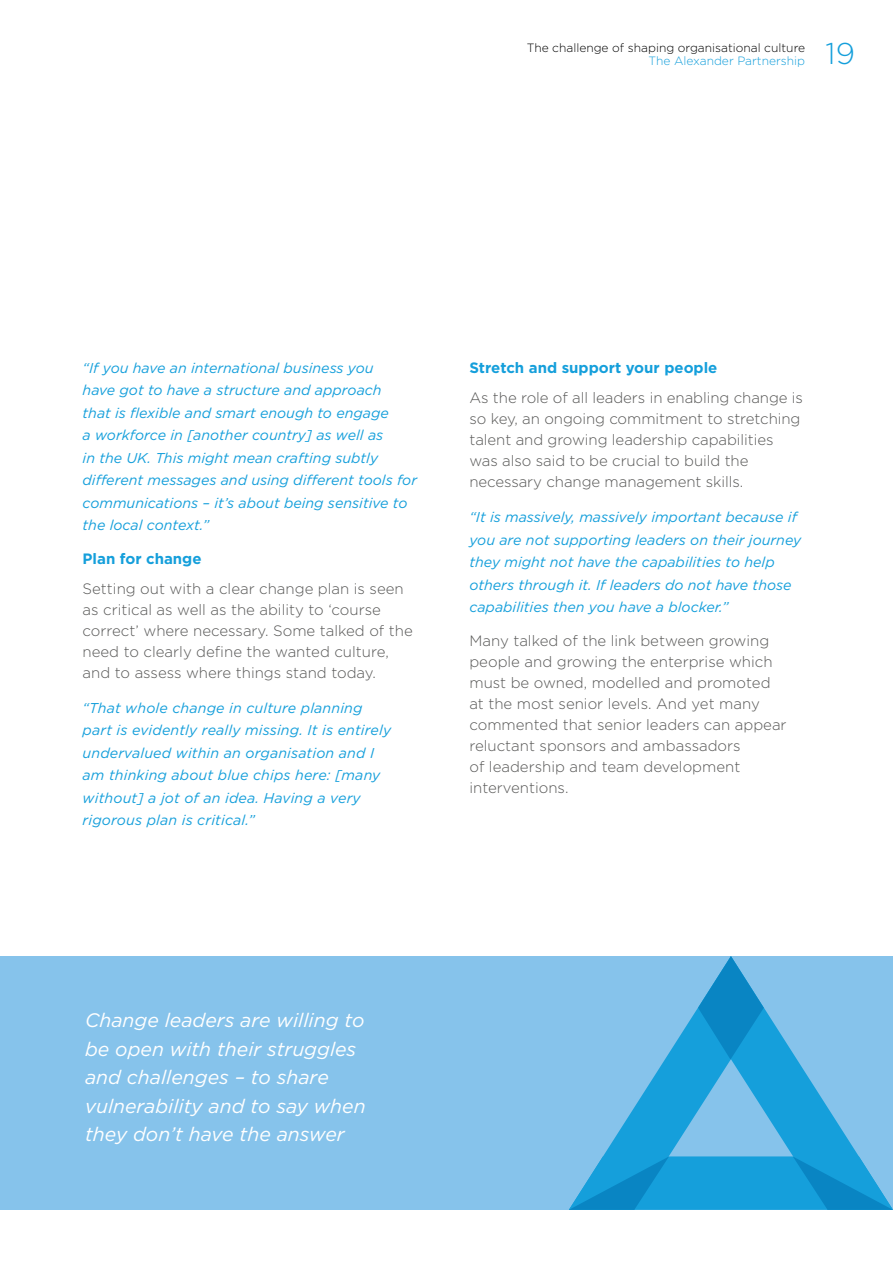
<style>
.page{position:relative;width:893px;height:1263px;background:#fff}
.page>*{position:absolute;margin:0;border:0;box-sizing:border-box;transform-origin:0 0}
.t1{font:300 30px "Gotham";color:#159fdb}
.t2{font:italic 19.5px/28.5px "Gotham";color:#fff}
.t3{font:300 15px/21px "Gotham";color:#575756}
.t4{font:700 15px "Gotham";color:#159fdb}
.t5{font:italic 14.25px/22.5px "Gotham";color:#159fdb}
.t6{font:300 12px "Gotham";color:#000}
.t7{font:300 12px "Gotham";color:#159fdb}
</style>
<div class="page">
<div style="left:0;top:956px;width:893px;height:254px;background:#86c3eb"></div>
<svg style="left:603px;top:1008px;width:95px;height:148px"></svg>
<svg style="left:698px;top:1008px;width:161px;height:148px"></svg>
<svg style="left:698px;top:956px;width:66px;height:103px"></svg>
<svg style="left:569px;top:1156px;width:324px;height:54px;background:#1e9dd7"></svg>
<p class="t6" style="left:527px;top:40px;width:280px">The challenge of shaping organisational culture</p>
<p class="t7" style="left:648px;top:54px;width:158px">The Alexander Partnership</p>
<h1 class="t1" style="left:826px;top:34px;width:31px">19</h1>
<p class="t5" style="left:83px;top:356px;width:336px">“If you have an international business you<br>have got to have a structure and approach<br>that is flexible and smart enough to engage<br>a workforce in [another country] as well as<br>in the UK. This might mean crafting subtly different messages and using different tools for communications – it’s about being sensitive to the local context.”</p>
<p class="t4" style="left:83px;top:549px;width:121px">Plan for change</p>
<p class="t3" style="left:83px;top:577px;width:332px">Setting out with a clear change plan is seen as critical as well as the ability to ‘course correct’ where necessary. Some talked of the need to clearly define the wanted culture, and to assess where things stand today.</p>
<p class="t5" style="left:83px;top:696px;width:310px">“That whole change in culture planning part is evidently really missing. It is entirely undervalued within an organisation and I am thinking about blue chips here: [many without] a jot of an idea. Having a very rigorous plan is critical.”</p>
<p class="t4" style="left:469px;top:358px;width:250px">Stretch and support your people</p>
<p class="t3" style="left:469px;top:387px;width:335px">As the role of all leaders in enabling change is so key, an ongoing commitment to stretching talent and growing leadership capabilities was also said to be crucial to build the necessary change management skills.</p>
<p class="t5" style="left:469px;top:506px;width:333px">“It is massively, massively important because if you are not supporting leaders on their journey they might not have the capabilities to help others through it. If leaders do not have those capabilities then you have a blocker.”</p>
<p class="t3" style="left:469px;top:630px;width:319px">Many talked of the link between growing people and growing the enterprise which must be owned, modelled and promoted at the most senior levels. And yet many commented that senior leaders can appear reluctant sponsors and ambassadors<br>of leadership and team development interventions.</p>
<h2 class="t2" style="left:85px;top:1005px;width:282px">Change leaders are willing to be open with their struggles and challenges – to share vulnerability and to say when they don’t have the answer</h2>
</div>
